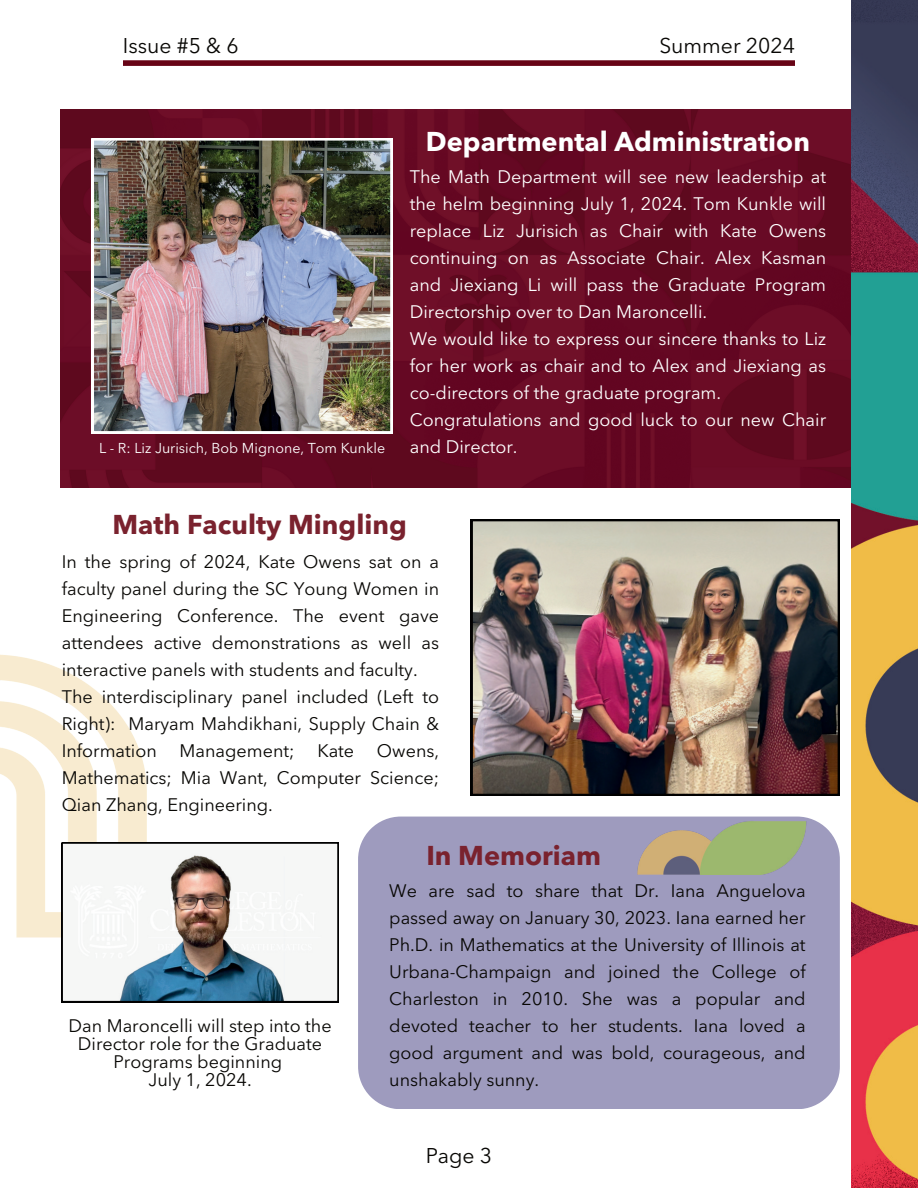
<style>
.page{position:relative;width:918px;height:1188px;background:#fff}
.page>*{position:absolute;margin:0;border:0;box-sizing:border-box;transform-origin:0 0}
.t1{font:700 27px "Avenir Next LT Pro";color:#7a222e}
.t2{font:700 27px "Avenir Next LT Pro";color:#fff}
.t3{font:21.15px "Avenir Next LT Pro";color:#080704}
.t4{font:18px/27px "Avenir Next LT Pro";color:#080704;text-align:justify}
.t5{font:18px/27px "Avenir Next LT Pro";color:#fff}
.t6{font:14.25px "Avenir Next LT Pro";color:#fff}
</style>
<div class="page">
<div style="left:123px;top:60px;width:672px;height:6px;background:#670416"></div>
<div style="left:358px;top:817px;width:481px;height:292px;background:#9e9bbe"></div>
<img style="left:618px;top:816px;width:202px;height:59px">
<img style="left:60px;top:109px;width:792px;height:378px">
<img style="left:852px;top:0;width:66px;height:1188px">
<img style="left:92px;top:138px;width:300px;height:295px">
<img style="left:471px;top:519px;width:369px;height:277px">
<img style="left:0;top:654px;width:188px;height:314px">
<svg style="left:62px;top:843px;width:276px;height:159px"></svg>
<p class="t3" style="left:123px;top:33px;width:117px">Issue #5 &amp; 6</p>
<p class="t3" style="left:659px;top:33px;width:137px">Summer 2024</p>
<h1 class="t2" style="left:426px;top:125px;width:386px">Departmental Administration</h1>
<p class="t5" style="left:410px;top:163px;width:418px">The Math Department will see new leadership at the helm beginning July 1, 2024. Tom Kunkle will replace Liz Jurisich as Chair with Kate Owens continuing on as Associate Chair. Alex Kasman and Jiexiang Li will pass the Graduate Program Directorship over to Dan Maroncelli.<br>We would like to express our sincere thanks to Liz for her work as chair and to Alex and Jiexiang as co-directors of the graduate program.<br>Congratulations and good luck to our new Chair</p>
<p class="t6" style="left:99px;top:439px;width:288px">L - R: Liz Jurisich, Bob Mignone, Tom Kunkle</p>
<p class="t5" style="left:410px;top:433px;width:109px">and Director.</p>
<h1 class="t1" style="left:113px;top:508px;width:296px">Math Faculty Mingling</h1>
<p class="t4" style="left:62px;top:548px;width:379px;text-align:left">In the spring of 2024, Kate Owens sat on a faculty panel during the SC Young Women in Engineering Conference. The event gave attendees active demonstrations as well as interactive panels with students and faculty.<br>The interdisciplinary panel included (Left to Right): Maryam Mahdikhani, Supply Chain &amp; Information</p>
<p class="t4" style="left:62px;top:737px;width:379px;text-indent:315px">Owens, Mathematics; Mia Want, Computer Science; Qian Zhang, Engineering.</p>
<p class="t4" style="left:180px;top:737px;width:117px">Management;</p>
<p class="t4" style="left:317px;top:737px;width:38px">Kate</p>
<p class="t4" style="left:69px;top:1017px;width:265px;line-height:18px;text-align:center">Dan Maroncelli will step into the<br>Director role for the Graduate<br>Programs beginning<br>July 1, 2024.</p>
<h1 class="t1" style="left:426px;top:839px;width:176px">In Memoriam</h1>
<p class="t4" style="left:389px;top:877px;width:418px">We are sad to share that Dr. Iana Anguelova passed away on January 30, 2023. Iana earned her Ph.D. in Mathematics at the University of Illinois at Urbana-Champaign and joined the College of Charleston in 2010. She was a popular and devoted teacher to her students. Iana loved a good argument and was bold, courageous, and unshakably sunny.</p>
<p class="t3" style="left:426px;top:1143px;width:68px">Page 3</p>
</div>
